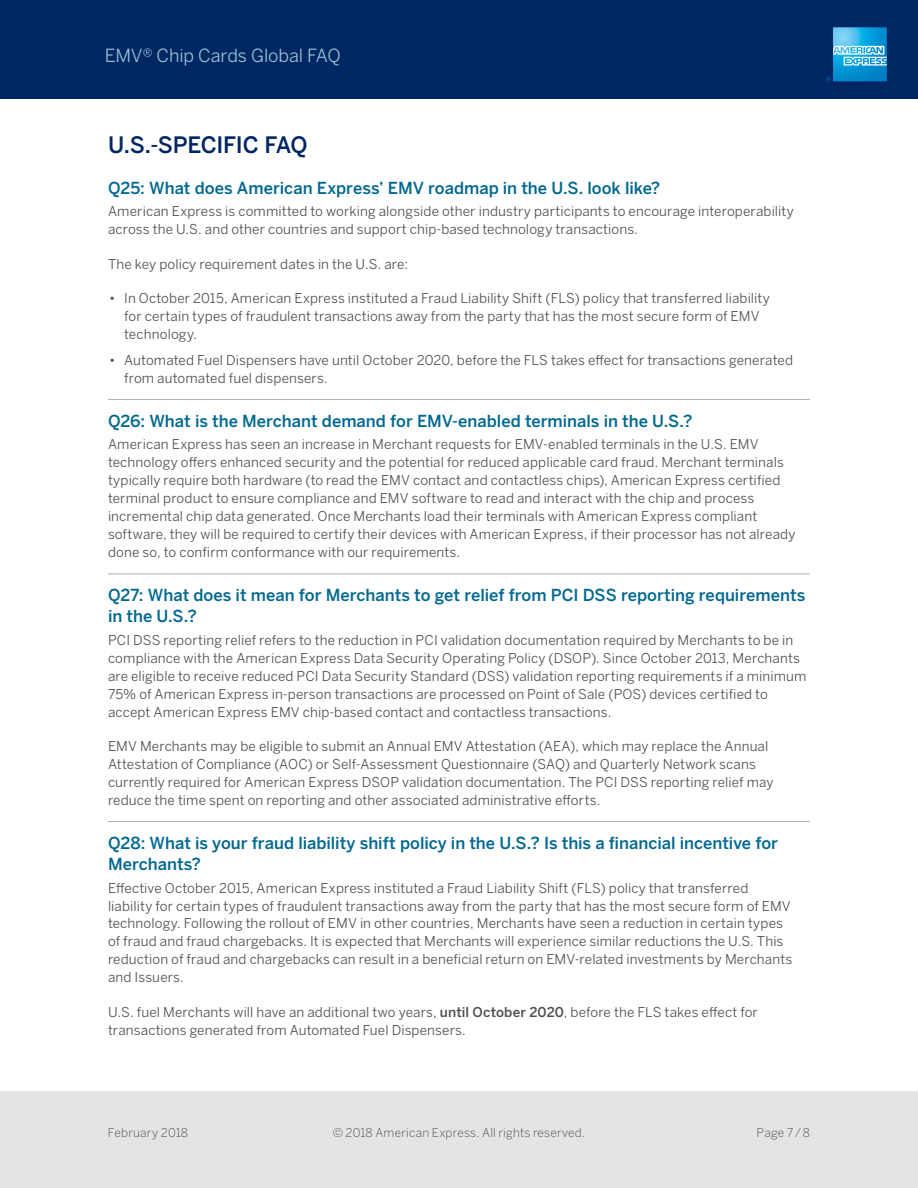
<style>
.page{position:relative;width:918px;height:1188px;background:#fff}
.page>*{position:absolute;margin:0;border:0;box-sizing:border-box;transform-origin:0 0}
.t1{font:500 22.5px "Benton Sans";letter-spacing:-.015em;color:#002663}
.t2{font:18px "Benton Sans";letter-spacing:-.005em;color:#99c3d3}
.t3{font:500 16.5px/21px "Benton Sans";color:#006890}
.t4{font:13.5px/18px "Benton Sans";letter-spacing:.01em;color:#4d4f53}
.t5{font:300 12px "Benton Sans";letter-spacing:.015em;color:#4d4f53}
.s1{font-weight:500}
</style>
<div class="page">
<div style="left:0;top:0;width:918px;height:99px;background:#002663"></div>
<svg style="left:826px;top:27px;width:61px;height:55px;background:#349cd0"></svg>
<div style="left:0;top:1091px;width:918px;height:97px;background:#e4e4e5"></div>
<hr style="left:108px;top:399px;width:702px;height:1px;background:#afb0b1">
<hr style="left:108px;top:573px;width:702px;height:1px;background:#afb0b1">
<hr style="left:108px;top:821px;width:702px;height:1px;background:#afb0b1">
<h2 class="t2" style="left:105px;top:44px;width:238px">EMV® Chip Cards Global FAQ</h2>
<h1 class="t1" style="left:108px;top:131px;width:201px">U.S.-SPECIFIC FAQ</h1>
<p class="t3" style="left:108px;top:177px;width:554px">Q25: What does American Express’ EMV roadmap in the U.S. look like?</p>
<p class="t4" style="left:108px;top:202px;width:688px">American Express is committed to working alongside other industry participants to encourage interoperability across the U.S. and other countries and support chip-based technology transactions.</p>
<p class="t4" style="left:108px;top:255px;width:302px">The key policy requirement dates in the U.S. are:</p>
<p class="t4" style="left:124px;top:289px;width:647px;text-indent:-15px">• In October 2015, American Express instituted a Fraud Liability Shift (FLS) policy that transferred liability for certain types of fraudulent transactions away from the party that has the most secure form of EMV technology.</p>
<p class="t4" style="left:124px;top:351px;width:670px;text-indent:-15px">• Automated Fuel Dispensers have until October 2020, before the FLS takes effect for transactions generated from automated fuel dispensers.</p>
<p class="t3" style="left:108px;top:410px;width:586px">Q26: What is the Merchant demand for EMV-enabled terminals in the U.S.?</p>
<p class="t4" style="left:108px;top:435px;width:689px">American Express has seen an increase in Merchant requests for EMV-enabled terminals in the U.S. EMV technology offers enhanced security and the potential for reduced applicable card fraud. Merchant terminals typically require both hardware (to read the EMV contact and contactless chips), American Express certified terminal product to ensure compliance and EMV software to read and interact with the chip and process incremental chip data generated. Once Merchants load their terminals with American Express compliant software, they will be required to certify their devices with American Express, if their processor has not already done so, to confirm conformance with our requirements.</p>
<p class="t3" style="left:108px;top:585px;width:699px">Q27: What does it mean for Merchants to get relief from PCI DSS reporting requirements in the U.S.?</p>
<p class="t4" style="left:108px;top:631px;width:700px">PCI DSS reporting relief refers to the reduction in PCI validation documentation required by Merchants to be in compliance with the American Express Data Security Operating Policy (DSOP). Since October 2013, Merchants are eligible to receive reduced PCI Data Security Standard (DSS) validation reporting requirements if a minimum 75% of American Express in-person transactions are processed on Point of Sale (POS) devices certified to accept American Express EMV chip-based contact and contactless transactions.</p>
<p class="t4" style="left:108px;top:737px;width:667px">EMV Merchants may be eligible to submit an Annual EMV Attestation (AEA), which may replace the Annual Attestation of Compliance (AOC) or Self-Assessment Questionnaire (SAQ) and Quarterly Network scans currently required for American Express DSOP validation documentation. The PCI DSS reporting relief may reduce the time spent on reporting and other associated administrative efforts.</p>
<p class="t3" style="left:108px;top:832px;width:672px">Q28: What is your fraud liability shift policy in the U.S.? Is this a financial incentive for<br>Merchants?</p>
<p class="t4" style="left:108px;top:878px;width:686px">Effective October 2015, American Express instituted a Fraud Liability Shift (FLS) policy that transferred liability for certain types of fraudulent transactions away from the party that has the most secure form of EMV technology. Following the rollout of EMV in other countries, Merchants have seen a reduction in certain types of fraud and fraud chargebacks. It is expected that Merchants will experience similar reductions the U.S. This reduction of fraud and chargebacks can result in a beneficial return on EMV-related investments by Merchants and Issuers.</p>
<p class="t4" style="left:108px;top:1003px;width:651px">U.S. fuel Merchants will have an additional two years, <span class="s1">until October 2020</span>, before the FLS takes effect for transactions generated from Automated Fuel Dispensers.</p>
<p class="t5" style="left:108px;top:1125px;width:82px">February 2018</p>
<p class="t5" style="left:333px;top:1125px;width:254px">© 2018 American Express. All rights reserved.</p>
<p class="t5" style="left:757px;top:1125px;width:55px">Page 7/8</p>
</div>
